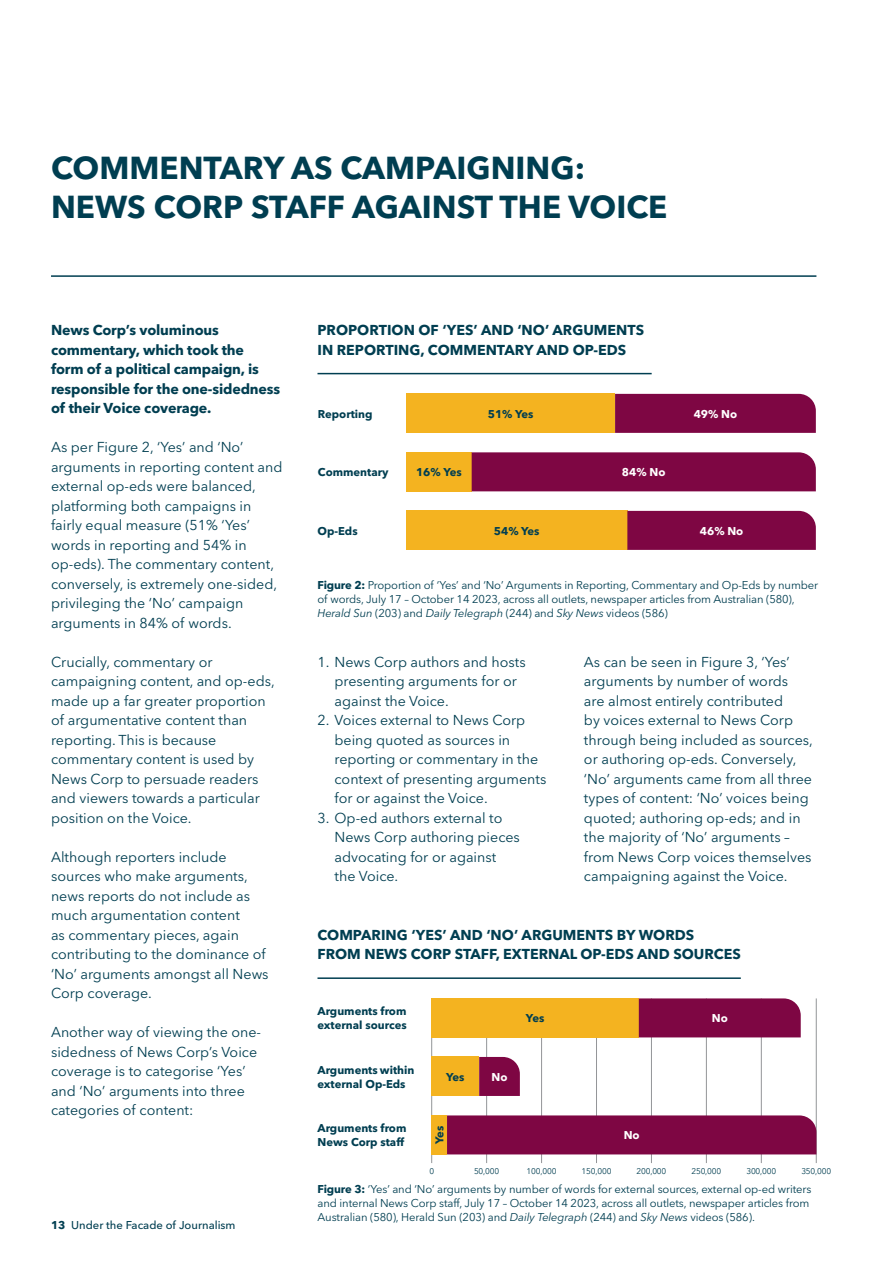
<style>
.page{position:relative;width:893px;height:1263px;background:#fff}
.page>*{position:absolute;margin:0;border:0;box-sizing:border-box;transform-origin:0 0}
.t1{font:700 31.5px/39px "Avenir Next LT Pro";color:#003e51}
.t2{font:14.25px/19.5px "Avenir Next LT Pro";color:#003e51}
.t3{font:700 14.25px/19.5px "Avenir Next LT Pro";letter-spacing:-.01em;color:#003e51}
.t4{font:11.25px/13.8px "Avenir Next LT Pro";letter-spacing:-.01em;color:#003e51}
.t5{font:700 11.25px/13.8px "Avenir Next LT Pro";color:#003e51}
.t6{font:500 11.25px "Avenir Next LT Pro";color:#003e51}
.t7{font:700 11.25px "Avenir Next LT Pro";color:#fff}
.t8{font:8.25px "Avenir Next LT Pro";letter-spacing:-.02em;color:#003e51}
.s1{font-weight:700}
.s2{font-style:italic}
</style>
<div class="page">
<hr style="left:51px;top:275px;width:765px;height:2px;background:#003e51">
<hr style="left:431px;top:998px;width:1px;height:165px;background:#939598">
<hr style="left:816px;top:998px;width:1px;height:165px;background:#939598">
<hr style="left:761px;top:998px;width:1px;height:165px;background:#939598">
<hr style="left:706px;top:998px;width:1px;height:165px;background:#939598">
<hr style="left:651px;top:998px;width:1px;height:165px;background:#939598">
<hr style="left:541px;top:998px;width:1px;height:165px;background:#939598">
<hr style="left:596px;top:998px;width:1px;height:165px;background:#939598">
<hr style="left:486px;top:998px;width:1px;height:165px;background:#939598">
<div style="left:406px;top:452px;width:66px;height:39px;background:#f4b320"></div>
<div style="left:472px;top:452px;width:344px;height:39px;background:#7e0643"></div>
<hr style="left:317px;top:373px;width:335px;height:1px;background:#003e51">
<hr style="left:317px;top:977px;width:424px;height:2px;background:#003e51">
<div style="left:406px;top:511px;width:221px;height:39px;background:#f4b320"></div>
<div style="left:627px;top:511px;width:189px;height:39px;background:#7e0643"></div>
<div style="left:406px;top:394px;width:209px;height:39px;background:#f4b320"></div>
<div style="left:615px;top:394px;width:201px;height:39px;background:#7e0643"></div>
<div style="left:431px;top:998px;width:208px;height:39px;background:#f4b320"></div>
<div style="left:431px;top:1057px;width:48px;height:39px;background:#f4b320"></div>
<div style="left:431px;top:1115px;width:16px;height:39px;background:#f4b320"></div>
<div style="left:639px;top:998px;width:162px;height:39px;background:#7e0643"></div>
<svg style="left:479px;top:1057px;width:41px;height:39px;background:#84114b"></svg>
<div style="left:447px;top:1115px;width:369px;height:39px;background:#7e0643"></div>
<h1 class="t1" style="left:51px;top:149px;width:618px">COMMENTARY AS CAMPAIGNING:<br>NEWS CORP STAFF AGAINST THE VOICE</h1>
<p class="t3" style="left:51px;top:320px;width:231px">News Corp’s voluminous commentary, which took the form of a political campaign, is responsible for the one-sidedness of their Voice coverage.</p>
<p class="t2" style="left:51px;top:438px;width:233px">As per Figure 2, ‘Yes’ and ‘No’ arguments in reporting content and external op-eds were balanced, platforming both campaigns in fairly equal measure (51% ‘Yes’ words in reporting and 54% in op-eds). The commentary content, conversely, is extremely one-sided, privileging the ‘No’ campaign arguments in 84% of words.</p>
<p class="t2" style="left:51px;top:652px;width:225px">Crucially, commentary or campaigning content, and op-eds, made up a far greater proportion of argumentative content than reporting. This is because commentary content is used by<br>News Corp to persuade readers and viewers towards a particular position on the Voice.</p>
<p class="t2" style="left:51px;top:847px;width:219px">Although reporters include sources who make arguments, news reports do not include as much argumentation content<br>as commentary pieces, again contributing to the dominance of ‘No’ arguments amongst all News<br>Corp coverage.</p>
<p class="t2" style="left:51px;top:1022px;width:212px">Another way of viewing the one&shy;sidedness of News Corp’s Voice coverage is to categorise ‘Yes’ and ‘No’ arguments into three categories of content:</p>
<p class="t6" style="left:51px;top:1218px;width:186px"><span class="s1">13</span> Under the Facade of Journalism</p>
<p class="t3" style="left:317px;top:320px;width:328px">PROPORTION OF ‘YES’ AND ‘NO’ ARGUMENTS<br>IN REPORTING, COMMENTARY AND OP-EDS</p>
<p class="t5" style="left:318px;top:407px;width:56px">Reporting</p>
<p class="t5" style="left:318px;top:465px;width:72px">Commentary</p>
<p class="t5" style="left:488px;top:407px;width:47px">51% Yes</p>
<p class="t7" style="left:694px;top:407px;width:45px">49% No</p>
<p class="t5" style="left:416px;top:465px;width:47px">16% Yes</p>
<p class="t7" style="left:622px;top:465px;width:45px">84% No</p>
<p class="t5" style="left:317px;top:524px;width:42px">Op-Eds</p>
<p class="t5" style="left:494px;top:524px;width:47px">54% Yes</p>
<p class="t7" style="left:700px;top:524px;width:45px">46% No</p>
<p class="t4" style="left:317px;top:578px;width:502px"><span class="s1">Figure 2:</span> Proportion of ‘Yes’ and ‘No’ Arguments in Reporting, Commentary and Op-Eds by number of words, July 17 – October 14 2023, across all outlets, newspaper articles from Australian (580),<br><span class="s2">Herald Sun</span> (203) and <span class="s2">Daily Telegraph</span> (244) and <span class="s2">Sky News</span> videos (586)</p>
<p class="t2" style="left:334px;top:652px;width:193px;text-indent:-17px">1. News Corp authors and hosts presenting arguments for or against the Voice.</p>
<p class="t2" style="left:334px;top:711px;width:213px;text-indent:-17px">2. Voices external to News Corp being quoted as sources in reporting or commentary in the context of presenting arguments for or against the Voice.</p>
<p class="t2" style="left:334px;top:808px;width:187px;text-indent:-17px">3. Op-ed authors external to<br>News Corp authoring pieces advocating for or against the Voice.</p>
<p class="t2" style="left:584px;top:652px;width:230px">As can be seen in Figure 3, ‘Yes’ arguments by number of words<br>are almost entirely contributed<br>by voices external to News Corp through being included as sources, or authoring op-eds. Conversely, ‘No’ arguments came from all three types of content: ‘No’ voices being quoted; authoring op-eds; and in the majority of ‘No’ arguments – from News Corp voices themselves campaigning against the Voice.</p>
<p class="t3" style="left:317px;top:925px;width:425px">COMPARING ‘YES’ AND ‘NO’ ARGUMENTS BY WORDS<br>FROM NEWS CORP STAFF, EXTERNAL OP-EDS AND SOURCES</p>
<p class="t5" style="left:317px;top:1004px;width:91px">Arguments from external sources</p>
<p class="t5" style="left:317px;top:1063px;width:98px">Arguments within external Op-Eds</p>
<p class="t5" style="left:317px;top:1121px;width:90px">Arguments from<br>News Corp staff</p>
<p class="t5" style="left:526px;top:1011px;width:20px">Yes</p>
<p class="t5" style="left:446px;top:1070px;width:20px">Yes</p>
<p class="t7" style="left:491px;top:1070px;width:17px">No</p>
<p class="t5" style="left:433px;top:1144px;width:20px;rotate:-90deg">Yes</p>
<p class="t7" style="left:624px;top:1128px;width:17px">No</p>
<p class="t7" style="left:712px;top:1011px;width:17px">No</p>
<p class="t8" style="left:429px;top:1166px;width:6px">0</p>
<p class="t8" style="left:474px;top:1166px;width:27px">50,000</p>
<p class="t8" style="left:527px;top:1166px;width:31px">100,000</p>
<p class="t8" style="left:582px;top:1166px;width:31px">150,000</p>
<p class="t8" style="left:636px;top:1166px;width:31px">200,000</p>
<p class="t8" style="left:691px;top:1166px;width:31px">250,000</p>
<p class="t8" style="left:746px;top:1166px;width:31px">300,000</p>
<p class="t8" style="left:801px;top:1166px;width:31px">350,000</p>
<p class="t4" style="left:317px;top:1183px;width:495px"><span class="s1">Figure 3:</span> ‘Yes’ and ‘No’ arguments by number of words for external sources, external op-ed writers and internal News Corp staff, July 17 – October 14 2023, across all outlets, newspaper articles from<br>Australian (580), Herald Sun (203) and <span class="s2">Daily Telegraph</span> (244) and <span class="s2">Sky News</span> videos (586).</p>
</div>
